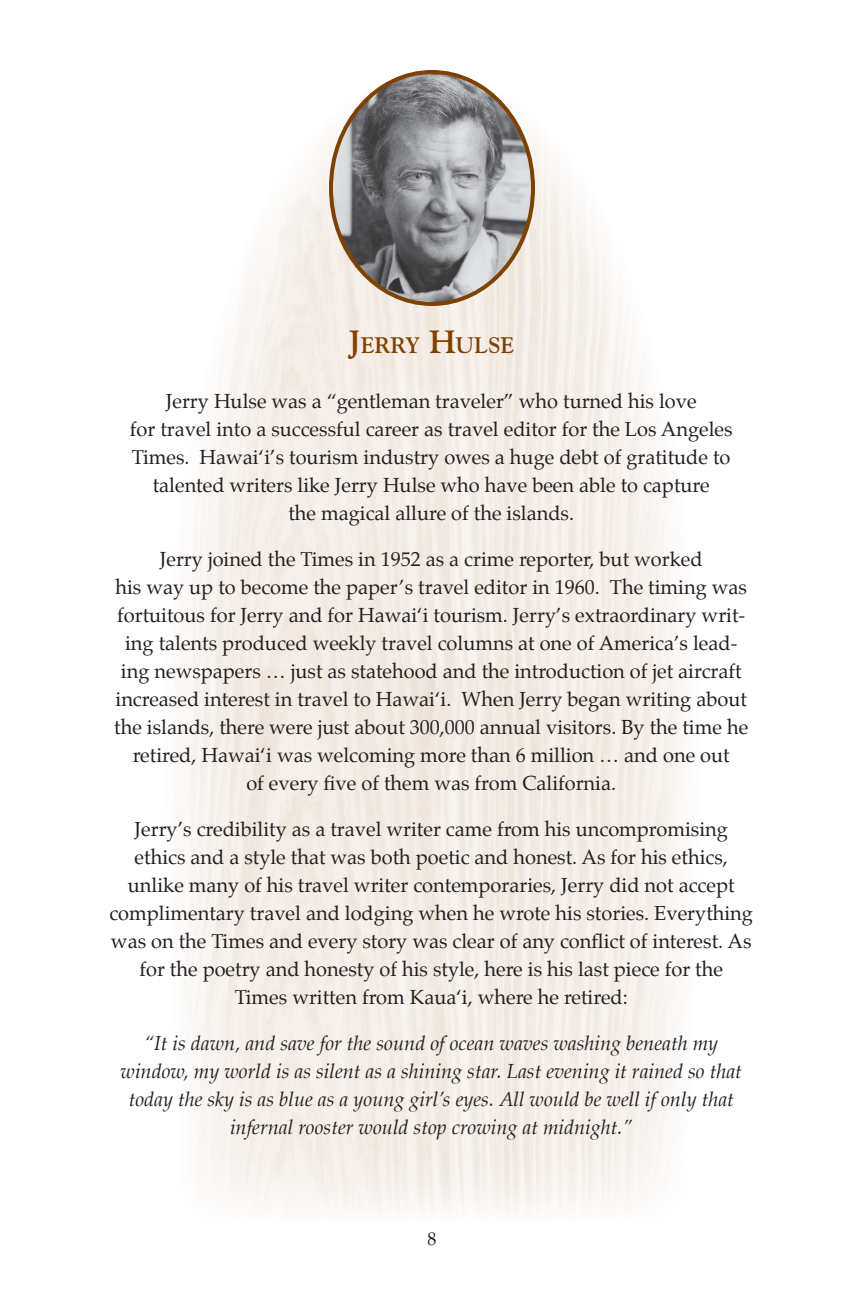
<style>
.page{position:relative;width:864px;height:1296px;background:#fff}
.page>*{position:absolute;margin:0;border:0;box-sizing:border-box;transform-origin:0 0}
.t1{font:700 22.4px "Goudy";color:#7e4200}
.t2{font:20px/28px "Palatino";color:#231f20;text-align:center}
.t3{font:italic 20px/28px "Palatino";color:#231f20;text-align:center}
.t4{font:18px "Palatino";color:#231f20}
.s1{font-size:32px}
</style>
<div class="page">
<img style="left:179px;top:140px;width:503px;height:1072px">
<img style="left:331px;top:72px;width:202px;height:232px">
<p class="t1" style="left:348px;top:332px;width:167px"><span class="s1">J</span>ERRY <span class="s1">H</span>ULSE</p>
<p class="t2" style="left:130px;top:387px;width:604px">Jerry Hulse was a “gentleman traveler” who turned his love<br>for travel into a successful career as travel editor for the Los Angeles Times. Hawai‘i’s tourism industry owes a huge debt of gratitude to talented writers like Jerry Hulse who have been able to capture<br>the magical allure of the islands.</p>
<p class="t2" style="left:114px;top:545px;width:636px">Jerry joined the Times in 1952 as a crime reporter, but worked<br>his way up to become the paper’s travel editor in 1960. The timing was fortuitous for Jerry and for Hawai‘i tourism. Jerry’s extraordinary writ&shy;ing talents produced weekly travel columns at one of America’s lead&shy;ing newspapers … just as statehood and the introduction of jet aircraft increased interest in travel to Hawai‘i. When Jerry began writing about the islands, there were just about 300,000 annual visitors. By the time he retired, Hawai‘i was welcoming more than 6 million … and one out<br>of every five of them was from California.</p>
<p class="t2" style="left:109px;top:815px;width:645px">Jerry’s credibility as a travel writer came from his uncompromising ethics and a style that was both poetic and honest. As for his ethics, unlike many of his travel writer contemporaries, Jerry did not accept complimentary travel and lodging when he wrote his stories. Everything was on the Times and every story was clear of any conflict of interest. As for the poetry and honesty of his style, here is his last piece for the<br>Times written from Kaua‘i, where he retired:</p>
<p class="t3" style="left:121px;top:1029px;width:623px">“It is dawn, and save for the sound of ocean waves washing beneath my window, my world is as silent as a shining star. Last evening it rained so that today the sky is as blue as a young girl’s eyes. All would be well if only that infernal rooster would stop crowing at midnight.”</p>
<p class="t4" style="left:428px;top:1224px;width:10px">8</p>
</div>
